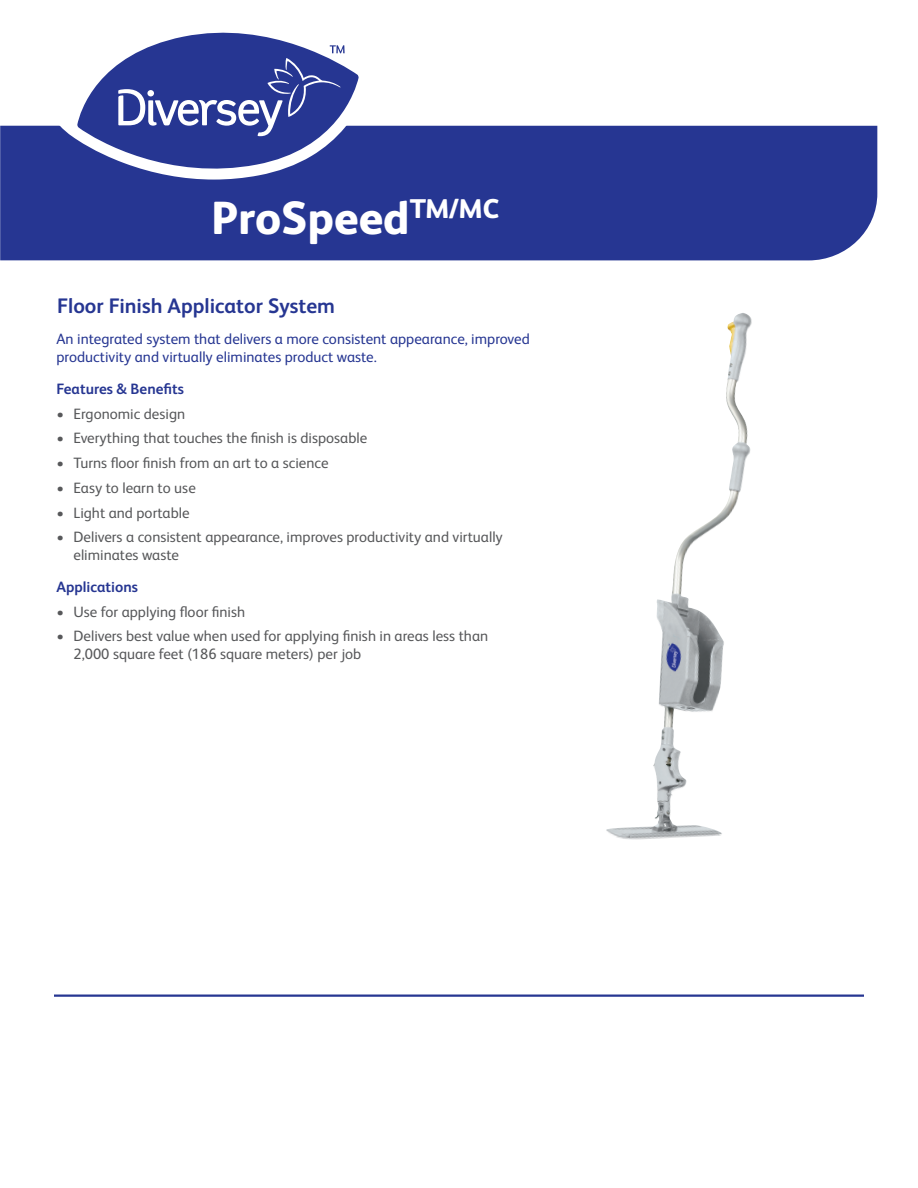
<style>
.page{position:relative;width:918px;height:1188px;background:#fff}
.page>*{position:absolute;margin:0;border:0;box-sizing:border-box;transform-origin:0 0}
.t1{font:800 46.5px "FS Albert Pro";color:#fff}
.t2{font:700 21px "FS Albert Pro";color:#263692}
.t3{font:15px/18px "FS Albert Pro";color:#57585a}
.t4{font:15px/18px "FS Albert Pro";color:#263692}
.t5{font:700 15px "FS Albert Pro";color:#263692}
</style>
<div class="page">
<div style="left:0;top:126px;width:877px;height:134px;background:#263692"></div>
<hr style="left:54px;top:995px;width:810px;height:2px;background:#263692">
<img style="left:606px;top:313px;width:146px;height:527px">
<svg style="left:57px;top:125px;width:317px;height:55px;background:#37469a"></svg>
<svg style="left:77px;top:32px;width:282px;height:149px;fill:#263692"></svg>
<svg style="left:118px;top:45px;width:227px;height:91px;background:#4b58a4"></svg>
<h1 class="t1" style="left:211px;top:181px;width:290px">ProSpeed<sup>TM/MC</sup></h1>
<h2 class="t2" style="left:57px;top:291px;width:280px">Floor Finish Applicator System</h2>
<p class="t4" style="left:57px;top:329px;width:475px">An integrated system that delivers a more consistent appearance, improved productivity and virtually eliminates product waste.</p>
<p class="t5" style="left:57px;top:378px;width:129px">Features &amp; Benefts</p>
<p class="t3" style="left:57px;top:403px;width:130px">• Ergonomic design</p>
<p class="t3" style="left:57px;top:428px;width:312px">• Everything that touches the fnish is disposable</p>
<p class="t3" style="left:57px;top:453px;width:274px">• Turns foor fnish from an art to a science</p>
<p class="t3" style="left:57px;top:478px;width:141px">• Easy to learn to use</p>
<p class="t3" style="left:57px;top:502px;width:135px">• Light and portable</p>
<p class="t3" style="left:74px;top:527px;width:431px;text-indent:-17px">• Delivers a consistent appearance, improves productivity and virtually eliminates waste</p>
<p class="t5" style="left:57px;top:576px;width:83px">Applications</p>
<p class="t3" style="left:57px;top:601px;width:190px">• Use for applying foor fnish</p>
<p class="t3" style="left:74px;top:626px;width:416px;text-indent:-17px">• Delivers best value when used for applying fnish in areas less than<br>2,000 square feet (186 square meters) per job</p>
</div>
